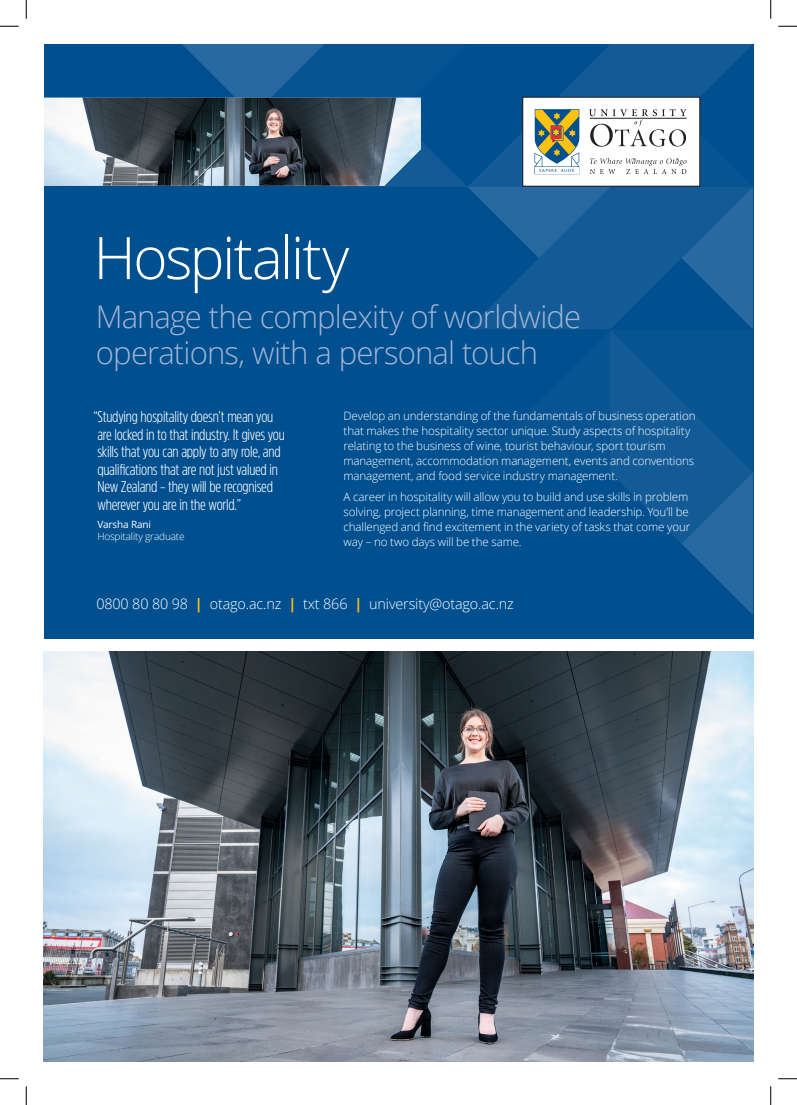
<style>
.page{position:relative;width:797px;height:1105px;background:#fff}
.page>*{position:absolute;margin:0;border:0;box-sizing:border-box;transform-origin:0 0}
.Topic_header{font:300 58.62px "Open Sans";letter-spacing:-.04em;color:#fff}
.Tag_line{font:300 31.12px/36px "Open Sans";letter-spacing:-.03em;color:#a3b4d4}
.New_Quote{font:300 15.62px/17.5px "Amsi Pro Cond";letter-spacing:-.015em;color:#fff}
.t1{font:300 14.38px "Open Sans";letter-spacing:-.01em;color:#fff}
.New_Intro{font:300 11.5px/15px "Open Sans";letter-spacing:-.01em;color:#fff}
.New_Quote-2{font:300 10px/11.2px "Open Sans";letter-spacing:-.015em;color:#fff}
.s1{font-weight:400}
.s2{font-weight:700;color:#fec210}
</style>
<div class="page">
<div style="left:44px;top:44px;width:709px;height:595px;background:#004f8f"></div>
<svg style="left:44px;top:44px;width:709px;height:571px"></svg>
<img style="left:44px;top:98px;width:377px;height:88px">
<img style="left:44px;top:652px;width:709px;height:409px">
<svg style="left:0;top:25px;width:19px;height:2px"></svg>
<svg style="left:778px;top:25px;width:19px;height:2px"></svg>
<svg style="left:0;top:1078px;width:19px;height:1px"></svg>
<svg style="left:778px;top:1078px;width:19px;height:1px"></svg>
<svg style="left:25px;top:0;width:2px;height:19px"></svg>
<svg style="left:25px;top:1086px;width:2px;height:19px"></svg>
<svg style="left:770px;top:0;width:1px;height:19px"></svg>
<svg style="left:770px;top:1086px;width:1px;height:19px"></svg>
<p class="Topic_header" style="left:93px;top:218px;width:257px">Hospitality</p>
<p class="Tag_line" style="left:96px;top:298px;width:486px">Manage the complexity of worldwide operations, with a personal touch</p>
<p class="New_Quote" style="left:93px;top:408px;width:193px">“Studying hospitality doesn’t mean you are locked in to that industry. It gives you skills that you can apply to any role, and qualifications that are not just valued in New Zealand – they will be recognised wherever you are in the world.”</p>
<p class="New_Quote-2" style="left:97px;top:519px;width:89px"><span class="s1">Varsha Rani<br></span>Hospitality graduate</p>
<p class="New_Intro" style="left:343px;top:408px;width:353px">Develop an understanding of the fundamentals of business operation that makes the hospitality sector unique. Study aspects of hospitality relating to the business of wine, tourist behaviour, sport tourism management, accommodation management, events and conventions management, and food service industry management.</p>
<p class="New_Intro" style="left:343px;top:489px;width:348px">A career in hospitality will allow you to build and use skills in problem solving, project planning, time management and leadership. You’ll be challenged and find excitement in the variety of tasks that come your way – no two days will be the same.</p>
<p class="t1" style="left:96px;top:594px;width:419px">0800 80 80 98 <span class="s2">|</span> otago.ac.nz <span class="s2">|</span> txt 866 <span class="s2">|</span> university@otago.ac.nz</p>
</div>
